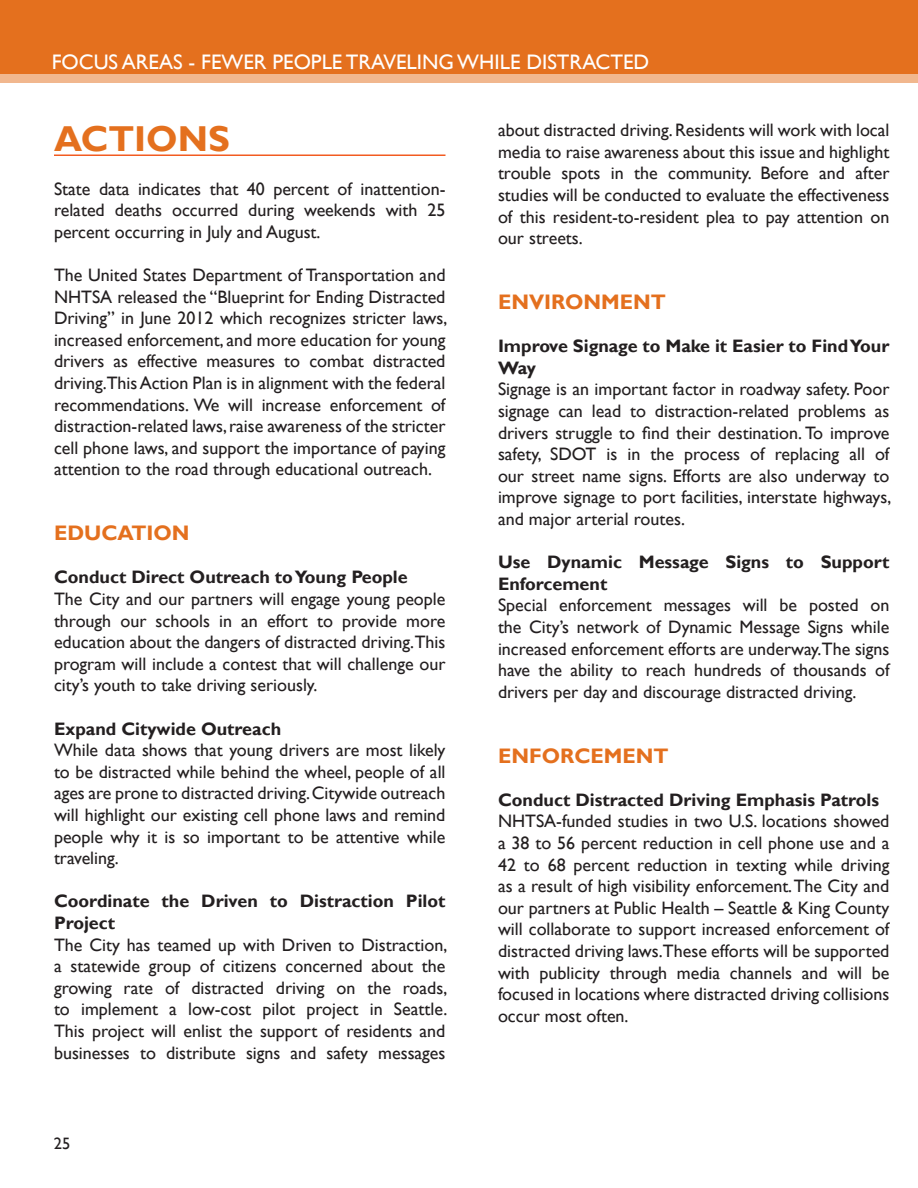
<style>
.page{position:relative;width:918px;height:1188px;background:#fff}
.page>*{position:absolute;margin:0;border:0;box-sizing:border-box;transform-origin:0 0}
.t1{font:700 36px "Gill Sans";color:#e4701e}
.t2{font:21px "Gill Sans";color:#fff}
.t3{font:700 21px "Gill Sans";color:#e4701e}
.t4{font:18px/21.6px "Gill Sans";color:#231f20;text-align:justify}
.t5{font:700 18px/21.6px "Gill Sans";color:#231f20}
.t6{font:16.5px "Gill Sans";color:#231f20}
</style>
<div class="page">
<div style="left:0;top:0;width:918px;height:74px;background:#e4701e"></div>
<div style="left:0;top:73px;width:918px;height:9px;background:#f1b78e"></div>
<hr style="left:54px;top:154px;width:392px;height:2px;background:#f25b21">
<p class="t2" style="left:52px;top:49px;width:599px">FOCUS AREAS - FEWER PEOPLE TRAVELING WHILE DISTRACTED</p>
<p class="t1" style="left:54px;top:118px;width:177px">ACTIONS</p>
<p class="t4" style="left:54px;top:178px;width:393px">State data indicates that 40 percent of inattention&shy;related deaths occurred during weekends with 25 percent occurring in July and August.</p>
<p class="t4" style="left:54px;top:265px;width:395px">The United States Department of Transportation and NHTSA released the “Blueprint for Ending Distracted Driving” in June 2012 which recognizes stricter laws, increased enforcement, and more education for young drivers as effective measures to combat distracted driving.This Action Plan is in alignment with the federal recommendations. We will increase enforcement of distraction-related laws, raise awareness of the stricter cell phone laws, and support the importance of paying attention to the road through educational outreach.</p>
<p class="t3" style="left:54px;top:521px;width:137px">EDUCATION</p>
<p class="t5" style="left:54px;top:567px;width:355px">Conduct Direct Outreach to Young People</p>
<p class="t4" style="left:54px;top:589px;width:393px">The City and our partners will engage young people through our schools in an effort to provide more education about the dangers of distracted driving.This program will include a contest that will challenge our city’s youth to take driving seriously.</p>
<p class="t5" style="left:54px;top:718px;width:229px">Expand Citywide Outreach</p>
<p class="t4" style="left:54px;top:740px;width:393px">While data shows that young drivers are most likely to be distracted while behind the wheel, people of all ages are prone to distracted driving. Citywide outreach will highlight our existing cell phone laws and remind people why it is so important to be attentive while traveling.</p>
<p class="t5" style="left:54px;top:891px;width:393px">Coordinate the Driven to Distraction Pilot<br>Project</p>
<p class="t4" style="left:54px;top:934px;width:395px">The City has teamed up with Driven to Distraction, a statewide group of citizens concerned about the growing rate of distracted driving on the roads, to implement a low-cost pilot project in Seattle.<br>This project will enlist the support of residents and businesses to distribute signs and safety messages</p>
<p class="t6" style="left:54px;top:1134px;width:18px">25</p>
<p class="t4" style="left:498px;top:120px;width:393px">about distracted driving. Residents will work with local media to raise awareness about this issue and highlight trouble spots in the community. Before and after studies will be conducted to evaluate the effectiveness of this resident-to-resident plea to pay attention on our streets.</p>
<p class="t3" style="left:498px;top:289px;width:169px">ENVIRONMENT</p>
<p class="t5" style="left:498px;top:336px;width:393px">Improve Signage to Make it Easier to Find Your<br>Way</p>
<p class="t4" style="left:498px;top:379px;width:395px">Signage is an important factor in roadway safety. Poor signage can lead to distraction-related problems as drivers struggle to find their destination. To improve safety, SDOT is in the process of replacing all of our street name signs. Efforts are also underway to improve signage to port facilities, interstate highways, and major arterial routes.</p>
<p class="t5" style="left:498px;top:552px;width:393px">Use Dynamic Message Signs to Support<br>Enforcement</p>
<p class="t4" style="left:498px;top:595px;width:393px">Special enforcement messages will be posted on the City’s network of Dynamic Message Signs while increased enforcement efforts are underway.The signs have the ability to reach hundreds of thousands of drivers per day and discourage distracted driving.</p>
<p class="t3" style="left:498px;top:743px;width:172px">ENFORCEMENT</p>
<p class="t5" style="left:498px;top:789px;width:383px">Conduct Distracted Driving Emphasis Patrols</p>
<p class="t4" style="left:498px;top:811px;width:393px">NHTSA-funded studies in two U.S. locations showed a 38 to 56 percent reduction in cell phone use and a 42 to 68 percent reduction in texting while driving as a result of high visibility enforcement. The City and our partners at Public Health – Seattle &amp; King County will collaborate to support increased enforcement of distracted driving laws.These efforts will be supported with publicity through media channels and will be focused in locations where distracted driving collisions occur most often.</p>
</div>
